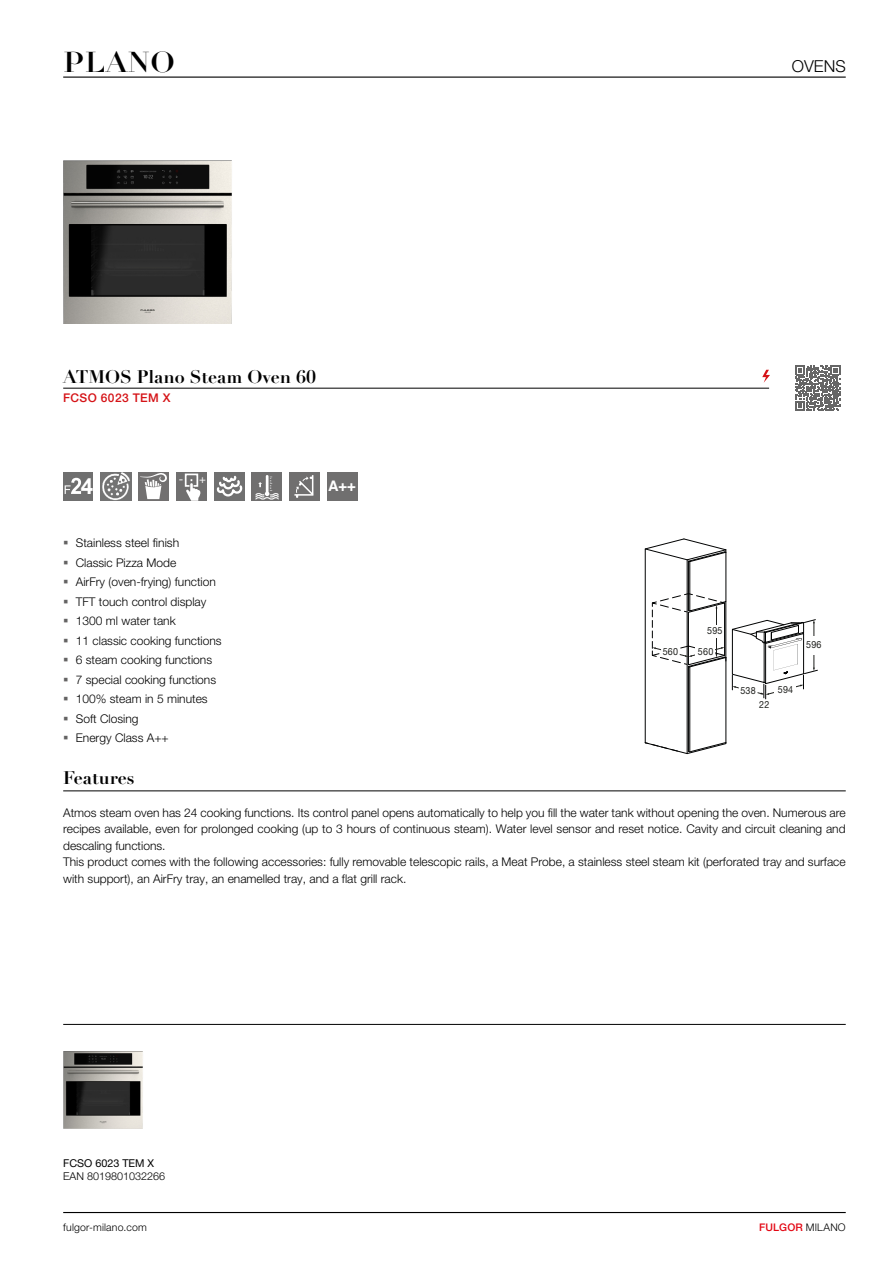
<style>
.page{position:relative;width:893px;height:1263px;background:#fff}
.page>*{position:absolute;margin:0;border:0;box-sizing:border-box;transform-origin:0 0}
.t1{font:28.35px "Didot LT Pro Headline";color:#000;scale:1.11 1}
.t2{font:700 22.35px "Arial";color:#fff}
.t3{font:700 18px "Didot LT Pro";color:#000}
.t4{font:300 16.5px "Helvetica Neue LT Std";color:#000}
.t5{font:700 14.55px "Helvetica";color:#fff}
.t6{font:300 12.15px "Helvetica Neue LT Std";color:#000}
.t7{font:300 12px/16.5px "Helvetica Neue LT Std";color:#000}
.t8{font:500 12px "Helvetica Neue LT Std";letter-spacing:.03em;color:#d51317}
.t9{font:11.25px "Helvetica Neue LT Std";color:#fff}
.t10{font:300 10.8px "Helvetica Neue LT Std";color:#000}
.t11{font:10.8px "Helvetica Neue LT Std";color:#000}
.t12{font:300 10.5px "Helvetica Neue LT Std";letter-spacing:.02em;color:#000}
.t13{font:500 10.5px "Helvetica Neue LT Std";letter-spacing:.02em;color:#e30613}
.t14{font:9.9px "Helvetica Neue LT Std";letter-spacing:.025em;color:#1d1e1b;scale:.9 1}
.s1{color:#646363}
.s2{font-size:12px}
.s3{font-weight:300;color:#000}
</style>
<div class="page">
<hr style="left:63px;top:77px;width:783px;height:1px;background:#000">
<hr style="left:63px;top:388px;width:706px;height:1px;background:#000">
<hr style="left:63px;top:791px;width:783px;height:1px;background:#000">
<hr style="left:63px;top:1024px;width:783px;height:1px;background:#000">
<img style="left:63px;top:160px;width:169px;height:163px">
<img style="left:63px;top:1051px;width:80px;height:78px">
<div style="left:214px;top:472px;width:30px;height:29px;background:#707070"></div>
<svg style="left:217px;top:476px;width:25px;height:21px"></svg>
<div style="left:176px;top:472px;width:30px;height:29px;background:#706f6f"></div>
<svg style="left:184px;top:473px;width:17px;height:28px"></svg>
<div style="left:252px;top:472px;width:30px;height:29px;background:#706f6f"></div>
<svg style="left:256px;top:475px;width:23px;height:25px"></svg>
<img style="left:101px;top:472px;width:30px;height:29px">
<div style="left:290px;top:472px;width:30px;height:29px;background:#706f6f"></div>
<svg style="left:294px;top:475px;width:19px;height:23px"></svg>
<div style="left:327px;top:472px;width:31px;height:29px;background:#706f6f"></div>
<svg style="left:139px;top:472px;width:30px;height:29px"></svg>
<svg style="left:140px;top:473px;width:27px;height:26px"></svg>
<svg style="left:762px;top:370px;width:8px;height:13px"></svg>
<div style="left:63px;top:472px;width:30px;height:29px;background:#6f6f6f"></div>
<svg style="left:65px;top:478px;width:16px;height:16px"></svg>
<svg style="left:645px;top:538px;width:173px;height:216px"></svg>
<svg style="left:795px;top:366px;width:45px;height:45px"></svg>
<hr style="left:63px;top:1212px;width:783px;height:1px;background:#000">
<h1 class="t1" style="left:63px;top:45px;width:102px">PLANO</h1>
<h3 class="t4" style="left:792px;top:56px;width:55px">OVENS</h3>
<h3 class="t3" style="left:63px;top:365px;width:254px">ATMOS Plano Steam Oven 60</h3>
<p class="t8" style="left:63px;top:390px;width:109px">FCSO 6023 TEM X</p>
<h2 class="t2" style="left:81px;top:470px;width:14px">4</h2>
<p class="t9" style="left:179px;top:472px;width:29px">- +</p>
<p class="t6" style="left:63px;top:535px;width:118px"><span class="s1">▪</span> <span class="s2">Stainless</span> steel finish</p>
<p class="t7" style="left:63px;top:554px;width:115px"><span class="s1">▪</span> Classic Pizza Mode</p>
<p class="t7" style="left:63px;top:573px;width:154px"><span class="s1">▪</span> AirFry (oven-frying) function</p>
<p class="t7" style="left:63px;top:593px;width:145px"><span class="s1">▪</span> TFT touch control display</p>
<p class="t7" style="left:63px;top:612px;width:114px"><span class="s1">▪</span> 1300 ml water tank</p>
<p class="t7" style="left:63px;top:632px;width:160px"><span class="s1">▪</span> 11 classic cooking functions</p>
<p class="t7" style="left:63px;top:651px;width:150px"><span class="s1">▪</span> 6 steam cooking functions</p>
<p class="t7" style="left:63px;top:671px;width:154px"><span class="s1">▪</span> 7 special cooking functions</p>
<p class="t7" style="left:63px;top:690px;width:146px"><span class="s1">▪</span> 100% steam in 5 minutes</p>
<p class="t7" style="left:63px;top:710px;width:77px"><span class="s1">▪</span> Soft Closing</p>
<p class="t7" style="left:63px;top:729px;width:107px"><span class="s1">▪</span> Energy Class A++</p>
<h3 class="t3" style="left:63px;top:766px;width:73px">Features</h3>
<p class="t5" style="left:328px;top:474px;width:29px">A++</p>
<p class="t14" style="left:707px;top:625px;width:19px">595</p>
<p class="t14" style="left:663px;top:645px;width:19px">560</p>
<p class="t14" style="left:698px;top:646px;width:19px">560</p>
<p class="t14" style="left:806px;top:639px;width:19px">596</p>
<p class="t14" style="left:740px;top:684px;width:19px">538</p>
<p class="t14" style="left:778px;top:683px;width:19px">594</p>
<p class="t14" style="left:759px;top:698px;width:13px">22</p>
<p class="t7" style="left:63px;top:804px;width:784px">Atmos steam oven has 24 cooking functions. Its control panel opens automatically to help you fill the water tank without opening the oven. Numerous are recipes available, even for prolonged cooking (up to 3 hours of continuous steam). Water level sensor and reset notice. Cavity and circuit cleaning and descaling functions.<br>This product comes with the following accessories: fully removable telescopic rails, a Meat Probe, a stainless steel steam kit (perforated tray and surface with support), an AirFry tray, an enamelled tray, and a flat grill rack.</p>
<p class="t11" style="left:63px;top:1157px;width:93px">FCSO 6023 TEM X</p>
<p class="t10" style="left:63px;top:1169px;width:103px">EAN 8019801032266</p>
<p class="t12" style="left:63px;top:1220px;width:85px">fulgor-milano.com</p>
<p class="t13" style="left:759px;top:1220px;width:88px">FULGOR <span class="s3">MILANO</span></p>
</div>
